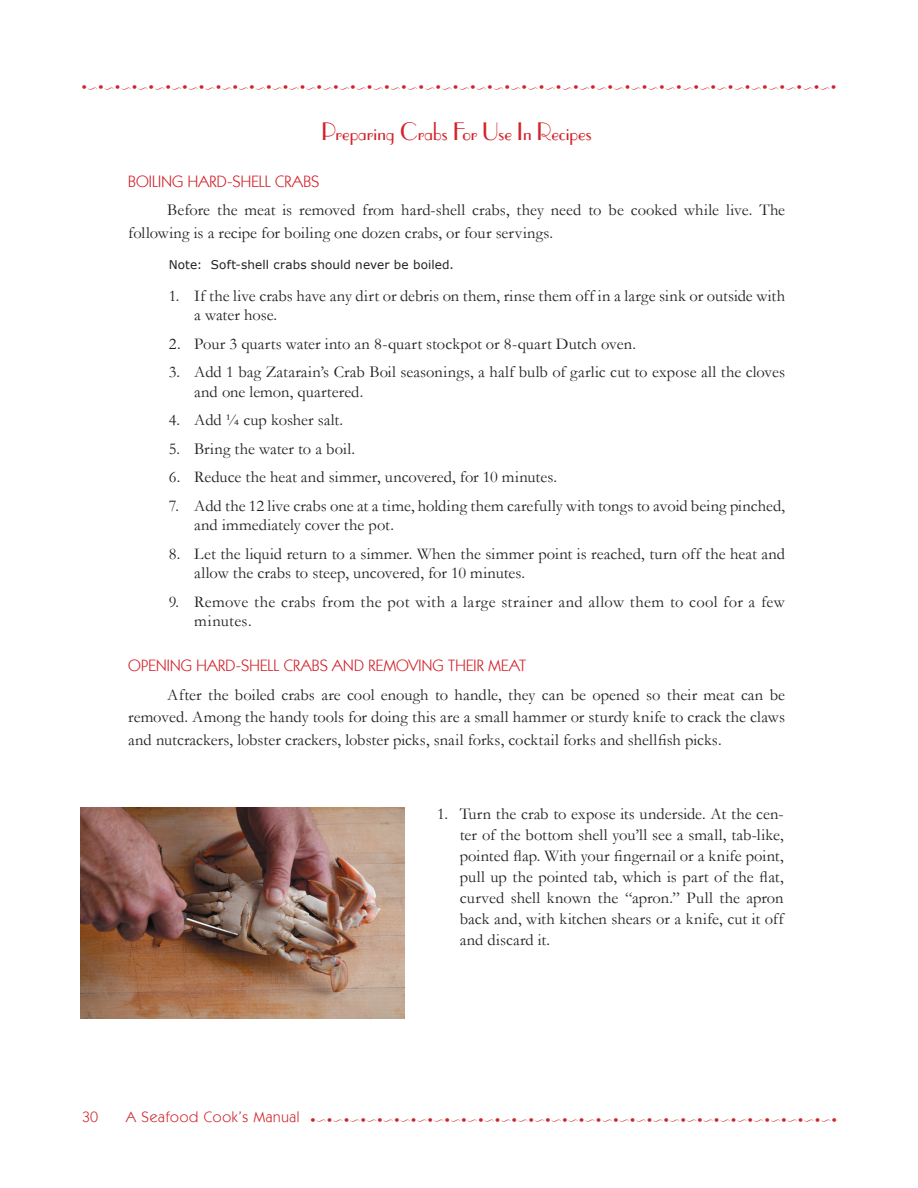
<style>
.page{position:relative;width:918px;height:1188px;background:#fff}
.page>*{position:absolute;margin:0;border:0;box-sizing:border-box;transform-origin:0 0}
.FrontMatterTitle{font:24px "Parisian LT";letter-spacing:-.015em;color:#d1232a}
.HowToCaption{font:16.5px/21px "Garamond";color:#231f20;text-align:justify}
.ManualRecipeMethod{font:16.5px/19.5px "Garamond";letter-spacing:.005em;color:#231f20}
.ManualRecipeMethod-2{font:16.5px/19.5px "Garamond";letter-spacing:.025em;color:#231f20}
.FrontMatterSectionTi{font:16.5px "Kabel IT Cby BT";letter-spacing:.015em;color:#d1232a}
.t1{font:15px "Kabel IT Cby BT";letter-spacing:.05em;color:#ce2228}
.ingredientsB{font:12px "MS Reference Sans Serif";letter-spacing:.015em;color:#231f20}
</style>
<div class="page">
<img style="left:81px;top:807px;width:324px;height:211px">
<p class="FrontMatterTitle" style="left:321px;top:119px;width:272px">Preparing Crabs For Use In Recipes</p>
<p class="FrontMatterSectionTi" style="left:128px;top:171px;width:191px">BOILING HARD-SHELL CRABS</p>
<p class="HowToCaption" style="left:128px;top:198px;width:658px;line-height:22.5px;text-indent:39px">Before the meat is removed from hard-shell crabs, they need to be cooked while live. The following is a recipe for boiling one dozen crabs, or four servings.</p>
<p class="ingredientsB" style="left:169px;top:257px;width:287px">Note: Soft-shell crabs should never be boiled.</p>
<p class="ManualRecipeMethod" style="left:194px;top:285px;width:592px;text-indent:-26px">1. If the live crabs have any dirt or debris on them, rinse them off in a large sink or outside with a water hose.</p>
<p class="ManualRecipeMethod" style="left:169px;top:333px;width:469px">2. Pour 3 quarts water into an 8-quart stockpot or 8-quart Dutch oven.</p>
<p class="ManualRecipeMethod" style="left:194px;top:362px;width:592px;text-indent:-26px">3. Add 1 bag Zatarain’s Crab Boil seasonings, a half bulb of garlic cut to expose all the cloves and one lemon, quartered.</p>
<p class="ManualRecipeMethod" style="left:169px;top:410px;width:176px">4. Add ¼ cup kosher salt.</p>
<p class="ManualRecipeMethod" style="left:169px;top:438px;width:188px">5. Bring the water to a boil.</p>
<p class="ManualRecipeMethod" style="left:169px;top:467px;width:390px">6. Reduce the heat and simmer, uncovered, for 10 minutes.</p>
<p class="ManualRecipeMethod" style="left:194px;top:495px;width:592px;text-indent:-26px">7. Add the 12 live crabs one at a time, holding them carefully with tongs to avoid being pinched, and immediately cover the pot.</p>
<p class="ManualRecipeMethod" style="left:194px;top:543px;width:592px;text-indent:-26px">8. Let the liquid return to a simmer. When the simmer point is reached, turn off the heat and allow the crabs to steep, uncovered, for 10 minutes.</p>
<p class="ManualRecipeMethod-2" style="left:194px;top:591px;width:592px;text-indent:-26px">9. Remove the crabs from the pot with a large strainer and allow them to cool for a few minutes.</p>
<p class="FrontMatterSectionTi" style="left:128px;top:655px;width:400px">OPENING HARD-SHELL CRABS AND REMOVING THEIR MEAT</p>
<p class="HowToCaption" style="left:128px;top:683px;width:658px;line-height:22.5px;text-indent:39px">After the boiled crabs are cool enough to handle, they can be opened so their meat can be removed. Among the handy tools for doing this are a small hammer or sturdy knife to crack the claws and nutcrackers, lobster crackers, lobster picks, snail forks, cocktail forks and shellfish picks.</p>
<p class="t1" style="left:82px;top:1108px;width:18px">30</p>
<p class="t1" style="left:126px;top:1108px;width:175px">A SEAFOOD COOK’S MANUAL</p>
<p class="HowToCaption" style="left:460px;top:803px;width:326px;text-indent:-22px">1. Turn the crab to expose its underside. At the cen&shy;ter of the bottom shell you’ll see a small, tab-like, pointed flap. With your fingernail or a knife point, pull up the pointed tab, which is part of the flat, curved shell known the “apron.” Pull the apron back and, with kitchen shears or a knife, cut it off and discard it.</p>
</div>
